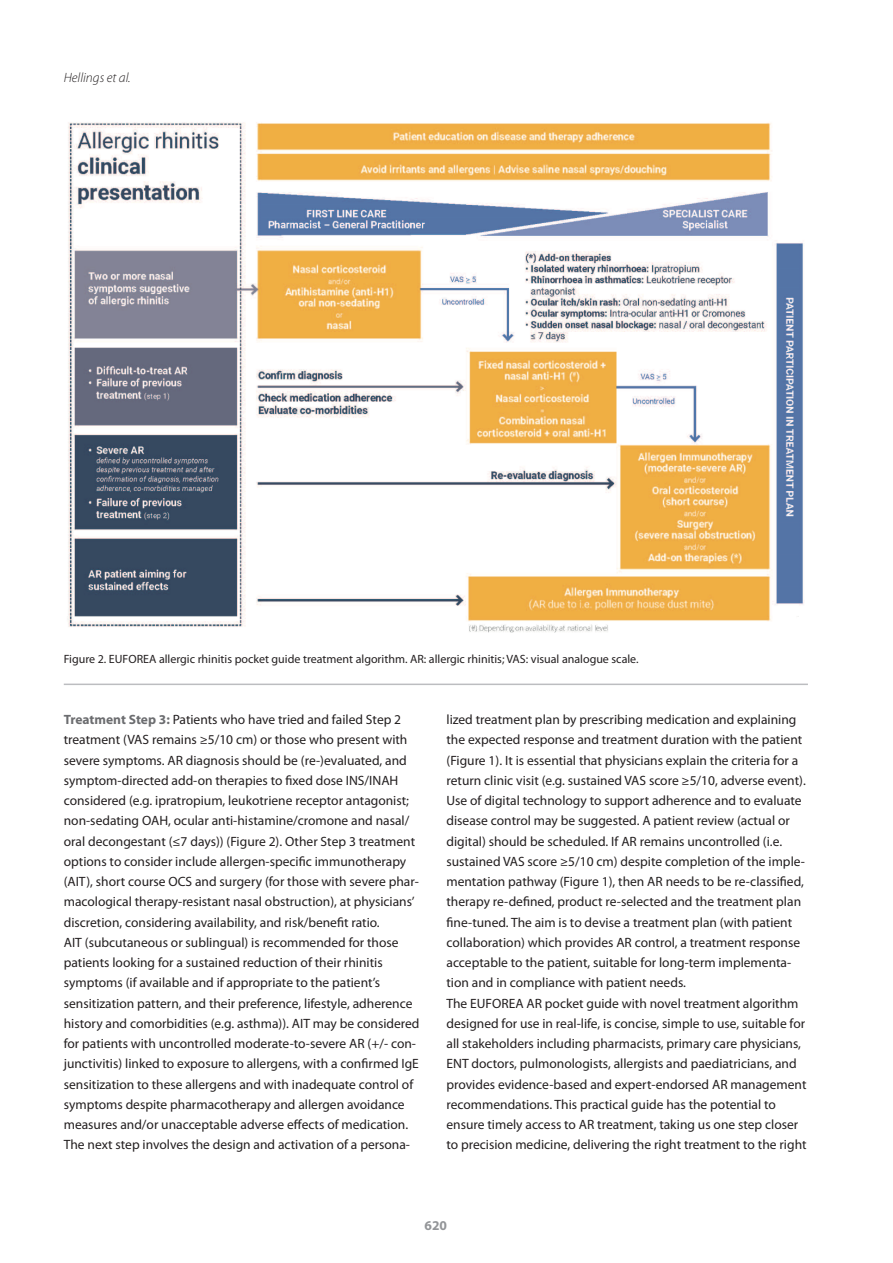
<style>
.page{position:relative;width:893px;height:1263px;background:#fff}
.page>*{position:absolute;margin:0;border:0;box-sizing:border-box;transform-origin:0 0}
.Kopje{font:13.5px/20.2px "Myriad Pro";color:#231f20}
.t1{font:italic 300 13.5px "Myriad Pro";color:#231f20}
.t2{font:700 13.5px "Myriad Pro";color:#939598}
.bijschrift{font:12px "Myriad Pro";color:#231f20}
.s1{font-weight:700;color:#6c6d70}
</style>
<div class="page">
<hr style="left:64px;top:684px;width:744px;height:1px;background:#bcbdc0">
<img style="left:68px;top:122px;width:736px;height:511px">
<p class="t1" style="left:64px;top:70px;width:68px">Hellings et al.</p>
<p class="bijschrift" style="left:64px;top:653px;width:576px">Figure 2. EUFOREA allergic rhinitis pocket guide treatment algorithm. AR: allergic rhinitis; VAS: visual analogue scale.</p>
<p class="Kopje" style="left:64px;top:710px;width:357px"><span class="s1">Treatment Step 3:</span> Patients who have tried and failed Step 2 treatment (VAS remains ≥5/10 cm) or those who present with severe symptoms. AR diagnosis should be (re-)evaluated, and symptom-directed add-on therapies to fixed dose INS/INAH considered (e.g. ipratropium, leukotriene receptor antagonist; non-sedating OAH, ocular anti-histamine/cromone and nasal/ oral decongestant (≤7 days)) (Figure 2). Other Step 3 treatment options to consider include allergen-specific immunotherapy (AIT), short course OCS and surgery (for those with severe phar&shy;macological therapy-resistant nasal obstruction), at physicians’ discretion, considering availability, and risk/benefit ratio.</p>
<p class="Kopje" style="left:64px;top:932px;width:357px">AIT (subcutaneous or sublingual) is recommended for those patients looking for a sustained reduction of their rhinitis symptoms (if available and if appropriate to the patient’s sensitization pattern, and their preference, lifestyle, adherence history and comorbidities (e.g. asthma)). AIT may be considered for patients with uncontrolled moderate-to-severe AR (+/- con&shy;junctivitis) linked to exposure to allergens, with a confirmed IgE sensitization to these allergens and with inadequate control of symptoms despite pharmacotherapy and allergen avoidance measures and/or unacceptable adverse effects of medication.</p>
<p class="Kopje" style="left:64px;top:1135px;width:348px">The next step involves the design and activation of a persona-</p>
<p class="Kopje" style="left:446px;top:710px;width:361px">lized treatment plan by prescribing medication and explaining the expected response and treatment duration with the patient (Figure 1). It is essential that physicians explain the criteria for a return clinic visit (e.g. sustained VAS score ≥5/10, adverse event).<br>Use of digital technology to support adherence and to evaluate disease control may be suggested. A patient review (actual or digital) should be scheduled. If AR remains uncontrolled (i.e. sustained VAS score ≥5/10 cm) despite completion of the imple&shy;mentation pathway (Figure 1), then AR needs to be re-classified, therapy re-defined, product re-selected and the treatment plan fine-tuned. The aim is to devise a treatment plan (with patient collaboration) which provides AR control, a treatment response acceptable to the patient, suitable for long-term implementa&shy;tion and in compliance with patient needs.</p>
<p class="Kopje" style="left:446px;top:993px;width:362px">The EUFOREA AR pocket guide with novel treatment algorithm designed for use in real-life, is concise, simple to use, suitable for all stakeholders including pharmacists, primary care physicians, ENT doctors, pulmonologists, allergists and paediatricians, and provides evidence-based and expert-endorsed AR management recommendations. This practical guide has the potential to ensure timely access to AR treatment, taking us one step closer to precision medicine, delivering the right treatment to the right</p>
<p class="t2" style="left:425px;top:1218px;width:24px">620</p>
</div>
